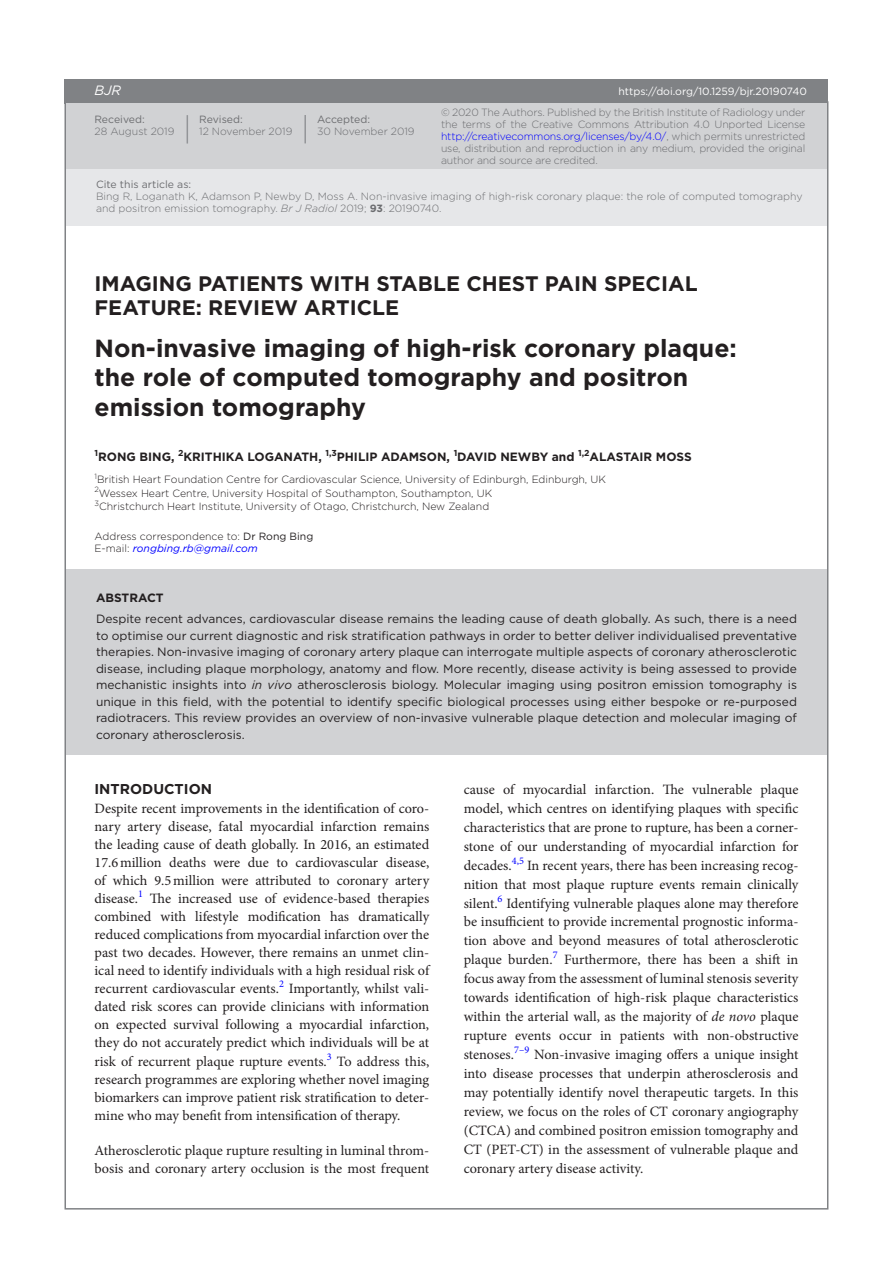
<style>
.page{position:relative;width:893px;height:1263px;background:#fff}
.page>*{position:absolute;margin:0;border:0;box-sizing:border-box;transform-origin:0 0}
.t1{font:700 24.75px/29.2px "Gotham";color:#231f20}
.t2{font:700 21px/24px "Gotham";color:#231f20}
.t3{font:14.25px/18.9px "Minion Pro";color:#231f20;text-align:justify}
.t4{font:700 14.25px "Gotham";color:#231f20}
.t5{font:italic 13.5px "Gotham";color:#fff}
.t6{font:12px/16.5px "Gotham";color:#231f20;text-align:justify}
.t7{font:700 12px "Gotham";color:#231f20}
.t8{font:300 10.5px/12px "Gotham";color:#6c6d70}
.t9{font:300 10.5px/13.5px "Gotham";letter-spacing:-.005em;color:#231f20}
.t10{font:10.5px "Gotham";color:#6c6d70}
.t11{font:10.5px "Gotham";color:#fff}
.s1{color:#00f}
.s2{font-style:italic}
.s3{font-weight:700}
.s4{font-weight:400}
.s5{font-weight:400;font-style:italic;color:#00f}
</style>
<div class="page">
<div style="left:64px;top:79px;width:764px;height:24px;background:#808285"></div>
<div style="left:66px;top:154px;width:761px;height:71px;background:#e6e7e9"></div>
<div style="left:66px;top:103px;width:761px;height:65px;background:#d1d2d4"></div>
<hr style="left:304px;top:115px;width:2px;height:28px;background:#939598">
<svg style="left:187px;top:115px;width:1px;height:29px"></svg>
<div style="left:66px;top:569px;width:761px;height:186px;background:#d1d2d4"></div>
<p class="t5" style="left:94px;top:83px;width:28px">BJR</p>
<p class="t10" style="left:94px;top:113px;width:52px">Received:</p>
<p class="t8" style="left:94px;top:125px;width:82px">28 August 2019</p>
<p class="t10" style="left:199px;top:113px;width:45px">Revised:</p>
<p class="t8" style="left:199px;top:125px;width:95px">12 November 2019</p>
<p class="t10" style="left:317px;top:113px;width:54px">Accepted:</p>
<p class="t8" style="left:317px;top:125px;width:99px">30 November 2019</p>
<p class="t11" style="left:618px;top:85px;width:190px">https://doi.org/10.1259/bjr.20190740</p>
<p class="t8" style="left:441px;top:106px;width:366px;text-align:justify">© 2020 The Authors. Published by the British Institute of Radiology under the terms of the Creative Commons Attribution 4.0 Unported License <span class="s1">http://creativecommons.org/licenses/by/4.0/</span>, which permits unrestricted use, distribution and reproduction in any medium, provided the original author and source are credited.</p>
<p class="t10" style="left:96px;top:177px;width:97px">Cite this article as:</p>
<p class="t8" style="left:96px;top:190px;width:708px">Bing R, Loganath K, Adamson P, Newby D, Moss A. Non-invasive imaging of high-risk coronary plaque: the role of computed tomography and positron emission tomography. <span class="s2">Br J Radiol</span> 2019; <span class="s3">93</span>: 20190740.</p>
<h2 class="t2" style="left:94px;top:272px;width:605px">IMAGI NG PATI ENTS WITH STABLE CHEST PAI N SPECIAL<br>FEATURE: REVI EW ARTICLE</h2>
<h1 class="t1" style="left:94px;top:334px;width:644px">NON-INVASIVE IMAGING OF HIGH-RISK CORONARY PLAQUE:<br>THE ROLE OF COMPUTED TOMOGRAPHY AND POSITRON<br>EMISSION TOMOGRAPHY</h1>
<p class="t7" style="left:94px;top:448px;width:599px"><sup>1</sup>RONG BI NG, <sup>2</sup>KRITHIKA LOGANATH, <sup>1,3</sup>PHI LI P ADAMSON, <sup>1</sup>DAVI D N EWBY AND <sup>1,2</sup>ALASTAI R MOSS</p>
<p class="t9" style="left:94px;top:472px;width:513px"><sup>1</sup>British Heart Foundation Centre for Cardiovascular Science, University of Edinburgh, Edinburgh, UK<br><sup>2</sup>Wessex Heart Centre, University Hospital of Southampton, Southampton, UK<br><sup>3</sup>Christchurch Heart Institute, University of Otago, Christchurch, New Zealand</p>
<p class="t9" style="left:95px;top:530px;width:220px;line-height:12px">Address correspondence to: <span class="s4">Dr Rong Bing<br></span>E-mail: <span class="s5">rongbing.rb@gmail.com</span></p>
<p class="t7" style="left:96px;top:590px;width:10px">ABSTRACT</p>
<p class="t6" style="left:96px;top:611px;width:702px">Despite recent advances, cardiovascular disease remains the leading cause of death globally. As such, there is a need to optimise our current diagnostic and risk stratification pathways in order to better deliver individualised preventative therapies. Non-invasive imaging of coronary artery plaque can interrogate multiple aspects of coronary atherosclerotic disease, including plaque morphology, anatomy and flow. More recently, disease activity is being assessed to provide mechanistic insights into <span class="s2">in vivo</span> atherosclerosis biology. Molecular imaging using positron emission tomography is unique in this field, with the potential to identify specific biological processes using either bespoke or re-purposed radiotracers. This review provides an overview of non-invasive vulnerable plaque detection and molecular imaging of coronary atherosclerosis.</p>
<p class="t4" style="left:94px;top:779px;width:119px">INTRODUCTION</p>
<p class="t3" style="left:94px;top:800px;width:336px;line-height:18px">Despite recent improvements in the identification of coro&shy;nary artery disease, fatal myocardial infarction remains the leading cause of death globally. In 2016, an estimated 17.6million deaths were due to cardiovascular disease, of which 9.5million were attributed to coronary artery disease.<sup>1</sup> The increased use of evidence-based therapies combined with lifestyle modification has dramatically reduced complications from myocardial infarction over the past two decades. However, there remains an unmet clin&shy;ical need to identify individuals with a high residual risk of recurrent cardiovascular events.<sup>2</sup> Importantly, whilst vali&shy;dated risk scores can provide clinicians with information on expected survival following a myocardial infarction, they do not accurately predict which individuals will be at risk of recurrent plaque rupture events.<sup>3</sup> To address this, research programmes are exploring whether novel imaging biomarkers can improve patient risk stratification to deter&shy;mine who may benefit from intensification of therapy.</p>
<p class="t3" style="left:95px;top:1141px;width:336px;line-height:18px">Atherosclerotic plaque rupture resulting in luminal throm&shy;bosis and coronary artery occlusion is the most frequent</p>
<p class="t3" style="left:464px;top:780px;width:336px">cause of myocardial infarction. The vulnerable plaque model, which centres on identifying plaques with specific characteristics that are prone to rupture, has been a corner&shy;stone of our understanding of myocardial infarction for decades.<sup>4,5</sup> In recent years, there has been increasing recog&shy;nition that most plaque rupture events remain clinically silent.<sup>6</sup> Identifying vulnerable plaques alone may therefore be insufficient to provide incremental prognostic informa&shy;tion above and beyond measures of total atherosclerotic plaque burden.<sup>7</sup> Furthermore, there has been a shift in focus away from the assessment of luminal stenosis severity towards identification of high-risk plaque characteristics within the arterial wall, as the majority of <span class="s2">de novo</span> plaque rupture events occur in patients with non-obstructive stenoses.<sup>7–9</sup> Non-invasive imaging offers a unique insight into disease processes that underpin atherosclerosis and may potentially identify novel therapeutic targets. In this review, we focus on the roles of CT coronary angiography (CTCA) and combined positron emission tomography and CT (PET-CT) in the assessment of vulnerable plaque and coronary artery disease activity.</p>
</div>
